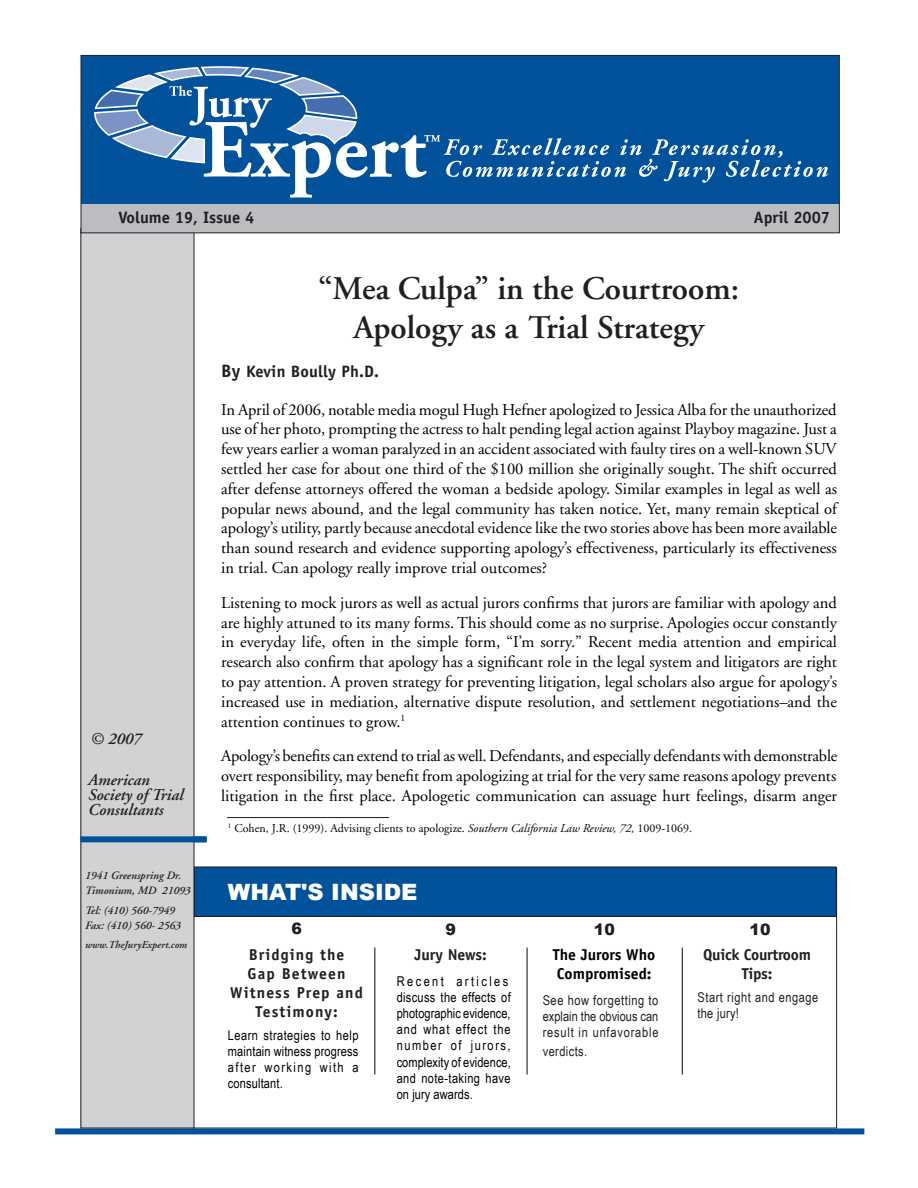
<style>
.page{position:relative;width:918px;height:1188px;background:#fff}
.page>*{position:absolute;margin:0;border:0;box-sizing:border-box;transform-origin:0 0}
.t1{font:600 33px/39px "Adobe Garamond";color:#231f20;text-align:center}
.t2{font:900 22.5px "Arial";color:#fff}
.t3{font:16.5px/19.8px "Adobe Garamond";color:#000;text-align:justify}
.t4{font:700 16.5px "Officina Sans";color:#231f20}
.t5{font:italic 600 16.5px/15px "Adobe Garamond";color:#231f20}
.t6{font:700 15.75px/18.9px "Officina Sans";letter-spacing:.07em;color:#231f20;text-align:center}
.t7{font:700 15.75px/18.9px "Officina Sans";color:#000}
.t8{font:700 15.75px/18.9px "Officina Sans";letter-spacing:-.02em;color:#231f20;text-align:center}
.t9{font:700 15.75px "Officina Sans";color:#231f20}
.t10{font:900 15.75px "Arial";color:#231f20}
.t11{font:13.5px/16.2px "Arial Narrow";letter-spacing:.02em;color:#000}
.t12{font:13.5px/16.2px "Arial Narrow";letter-spacing:.04em;color:#231f20;text-align:justify}
.t13{font:12px "Adobe Garamond";color:#000}
.t14{font:italic 600 11.25px/15px "Adobe Garamond";color:#231f20}
.t15{font:italic 600 10.5px "Adobe Garamond";color:#231f20}
.s1{font-size:18px}
.s2{font-style:italic}
</style>
<div class="page">
<hr style="left:682px;top:948px;width:1px;height:126px;background:#231f20">
<hr style="left:526px;top:948px;width:2px;height:126px;background:#231f20">
<hr style="left:374px;top:948px;width:1px;height:126px;background:#231f20">
<div style="left:81px;top:56px;width:758px;height:148px;background:#01529a"></div>
<svg style="left:94px;top:66px;width:734px;height:132px"></svg>
<div style="left:82px;top:836px;width:125px;height:6px;background:#01529a"></div>
<div style="left:55px;top:1128px;width:809px;height:6px;background:#01529a"></div>
<div style="left:81px;top:229px;width:113px;height:899px;background:#d1d2d4"></div>
<div style="left:194px;top:867px;width:642px;height:49px;background:#01529a"></div>
<div style="left:194px;top:867px;width:643px;height:50px;border:1px solid #231f20"></div>
<div style="left:81px;top:836px;width:124px;height:6px;background:#01529a"></div>
<div style="left:81px;top:204px;width:758px;height:28px;background:#bcbdc0"></div>
<div style="left:81px;top:55px;width:759px;height:178px;border:1px solid #231f20"></div>
<hr style="left:227px;top:817px;width:162px;height:1px;background:#231f20">
<p class="t4" style="left:118px;top:207px;width:137px">Volume 19, Issue 4</p>
<p class="t4" style="left:754px;top:207px;width:78px">April 2007</p>
<h1 class="t1" style="left:318px;top:269px;width:423px">“Mea Culpa” in the Courtroom:<br>Apology as a Trial Strategy</h1>
<p class="t5" style="left:90px;top:732px;width:53px">© 2007</p>
<p class="t5" style="left:88px;top:772px;width:97px">American<br>Society of Trial<br>Consultants</p>
<p class="t14" style="left:85px;top:868px;width:107px">1941 Greenspring Dr.<br>Timonium, MD 21093</p>
<p class="t14" style="left:85px;top:903px;width:97px">Tel: (410) 560-7949<br>Fax: (410) 560- 2563</p>
<p class="t15" style="left:85px;top:939px;width:104px">www.TheJuryExpert.com</p>
<p class="t4" style="left:221px;top:361px;width:159px"><span class="s1">By</span> Kevin Boully Ph.D.</p>
<p class="t3" style="left:221px;top:400px;width:617px">In April of 2006, notable media mogul Hugh Hefner apologized to Jessica Alba for the unauthorized use of her photo, prompting the actress to halt pending legal action against Playboy magazine. Just a few years earlier a woman paralyzed in an accident associated with faulty tires on a well-known SUV settled her case for about one third of the $100 million she originally sought. The shift occurred after defense attorneys offered the woman a bedside apology. Similar examples in legal as well as popular news abound, and the legal community has taken notice. Yet, many remain skeptical of apology’s utility, partly because anecdotal evidence like the two stories above has been more available than sound research and evidence supporting apology’s effectiveness, particularly its effectiveness in trial. Can apology really improve trial outcomes?</p>
<p class="t3" style="left:221px;top:593px;width:617px">Listening to mock jurors as well as actual jurors confirms that jurors are familiar with apology and are highly attuned to its many forms. This should come as no surprise. Apologies occur constantly in everyday life, often in the simple form, “I’m sorry.” Recent media attention and empirical research also confirm that apology has a significant role in the legal system and litigators are right to pay attention. A proven strategy for preventing litigation, legal scholars also argue for apology’s increased use in mediation, alternative dispute resolution, and settlement negotiations–and the attention continues to grow.<sup>1</sup></p>
<p class="t3" style="left:221px;top:747px;width:618px">Apology’s benefits can extend to trial as well. Defendants, and especially defendants with demonstrable overt responsibility, may benefit from apologizing at trial for the very same reasons apology prevents litigation in the first place. Apologetic communication can assuage hurt feelings, disarm anger</p>
<p class="t13" style="left:228px;top:822px;width:466px"><sup>1</sup> Cohen, J.R. (1999). Advising clients to apologize. <span class="s2">Southern California Law Review, 72,</span> 1009-1069.</p>
<h2 class="t2" style="left:228px;top:876px;width:191px">WHAT'S INSIDE</h2>
<h2 class="t2" style="left:229px;top:882px;width:191px">WHAT'S INSIDE</h2>
<p class="t10" style="left:291px;top:917px;width:12px">6</p>
<p class="t10" style="left:445px;top:917px;width:12px">9</p>
<p class="t10" style="left:594px;top:917px;width:23px">10</p>
<p class="t10" style="left:750px;top:917px;width:23px">10</p>
<p class="t6" style="left:230px;top:945px;width:134px">Bridging the<br>Gap Between<br>Witness Prep and<br>Testimony:</p>
<p class="t11" style="left:228px;top:1026px;width:132px;text-align:justify">Learn strategies to help maintain witness progress after working with a consultant.</p>
<p class="t9" style="left:414px;top:945px;width:74px">Jury News:</p>
<p class="t11" style="left:397px;top:972px;width:116px">Recent articles discuss the effects of photographic evidence, and what effect the number of jurors, complexity of evidence, and note-taking have on jury awards.</p>
<p class="t7" style="left:553px;top:945px;width:104px">The Jurors Who<br>Compromised:</p>
<p class="t12" style="left:543px;top:991px;width:117px">See how forgetting to explain the obvious can result in unfavorable</p>
<p class="t12" style="left:543px;top:1042px;width:46px">verdicts.</p>
<p class="t8" style="left:703px;top:945px;width:109px">Quick Courtroom<br>Tips:</p>
<p class="t12" style="left:698px;top:988px;width:122px">Start right and engage the jury!</p>
</div>
